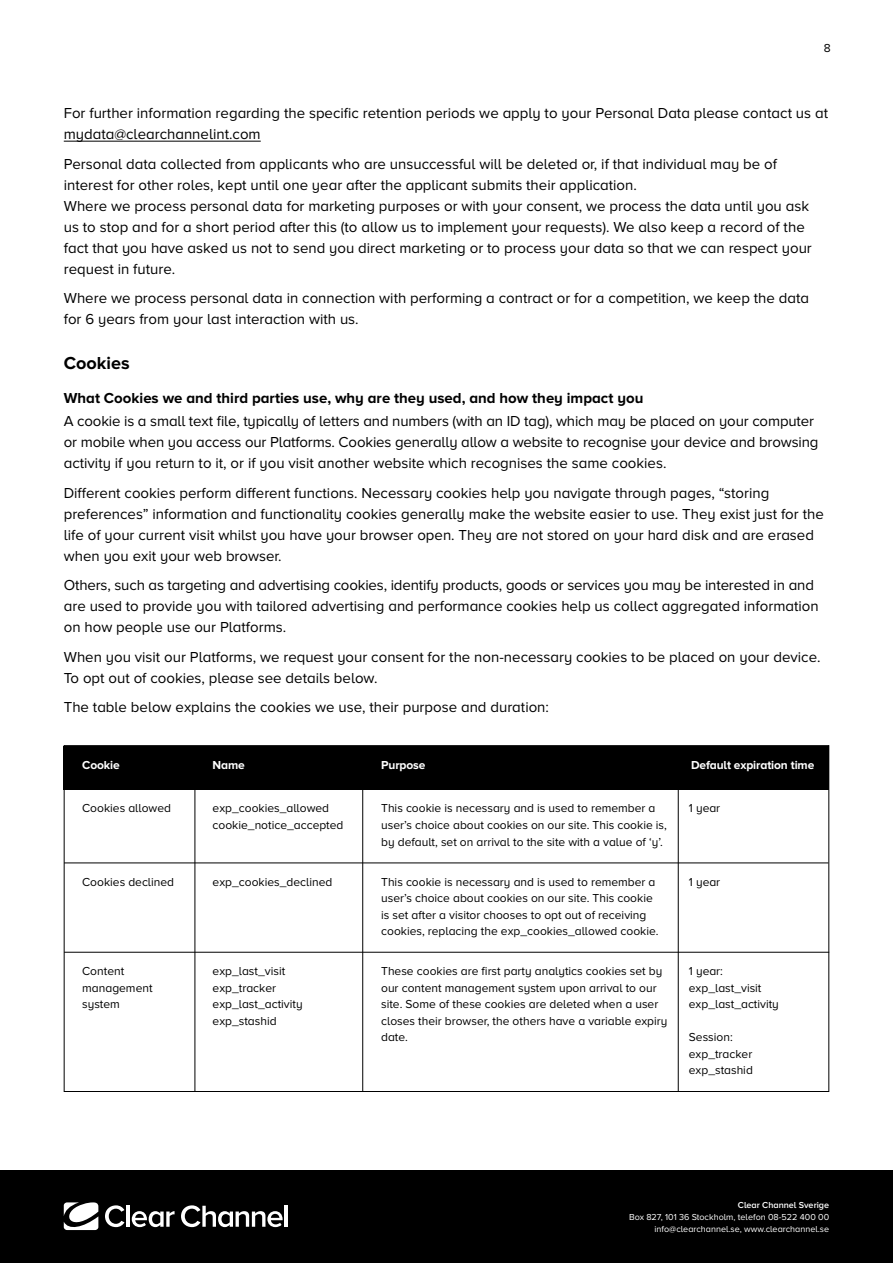
<style>
.page{position:relative;width:893px;height:1263px;background:#fff}
.page>*{position:absolute;margin:0;border:0;box-sizing:border-box;transform-origin:0 0}
.t1{font:700 18px "Proxima Nova A";color:#000}
.t2{font:15px/21px "Proxima Nova A";color:#000}
.t3{font:700 15px "Proxima Nova A";color:#000}
.t4{font:12px/16.5px "Proxima Nova A";color:#000}
.t5{font:700 12px "Proxima Nova A";letter-spacing:-.01em;color:#fff}
.t6{font:9px/12px "Proxima Nova A";color:#fff;text-align:right}
.t7{font:600 9px "Proxima Nova A";color:#fff}
</style>
<div class="page">
<div style="left:0;top:1170px;width:893px;height:93px;background:#000"></div>
<svg style="left:105px;top:1205px;width:19px;height:22px"></svg>
<hr style="left:127px;top:1206px;width:3px;height:21px;background:#fff">
<svg style="left:132px;top:1211px;width:43px;height:16px"></svg>
<svg style="left:181px;top:1205px;width:102px;height:22px"></svg>
<hr style="left:285px;top:1206px;width:3px;height:21px;background:#fff">
<svg style="left:64px;top:1202px;width:34px;height:28px"></svg>
<hr style="left:64px;top:141px;width:197px;height:1px;background:#000">
<div style="left:64px;top:746px;width:765px;height:43px;background:#000"></div>
<hr style="left:64px;top:862px;width:764px;height:1px;background:#000">
<hr style="left:64px;top:952px;width:765px;height:1px;background:#000">
<hr style="left:195px;top:789px;width:1px;height:302px;background:#000">
<hr style="left:362px;top:789px;width:1px;height:302px;background:#000">
<hr style="left:678px;top:789px;width:1px;height:302px;background:#000">
<p class="t4" style="left:824px;top:40px;width:8px">8</p>
<p class="t2" style="left:64px;top:102px;width:766px">For further information regarding the specific retention periods we apply to your Personal Data please contact us at mydata@clearchannelint.com</p>
<p class="t2" style="left:64px;top:153px;width:750px">Personal data collected from applicants who are unsuccessful will be deleted or, if that individual may be of interest for other roles, kept until one year after the applicant submits their application.<br>Where we process personal data for marketing purposes or with your consent, we process the data until you ask us to stop and for a short period after this (to allow us to implement your requests). We also keep a record of the fact that you have asked us not to send you direct marketing or to process your data so that we can respect your request in future.</p>
<p class="t2" style="left:64px;top:287px;width:747px">Where we process personal data in connection with performing a contract or for a competition, we keep the data for 6 years from your last interaction with us.</p>
<p class="t1" style="left:64px;top:353px;width:67px">Cookies</p>
<p class="t3" style="left:64px;top:390px;width:581px">What Cookies we and third parties use, why are they used, and how they impact you</p>
<p class="t2" style="left:64px;top:411px;width:756px">A cookie is a small text file, typically of letters and numbers (with an ID tag), which may be placed on your computer or mobile when you access our Platforms. Cookies generally allow a website to recognise your device and browsing activity if you return to it, or if you visit another website which recognises the same cookies.</p>
<p class="t2" style="left:64px;top:482px;width:761px">Different cookies perform different functions. Necessary cookies help you navigate through pages, “storing preferences” information and functionality cookies generally make the website easier to use. They exist just for the life of your current visit whilst you have your browser open. They are not stored on your hard disk and are erased when you exit your web browser.</p>
<p class="t2" style="left:64px;top:575px;width:756px">Others, such as targeting and advertising cookies, identify products, goods or services you may be interested in and are used to provide you with tailored advertising and performance cookies help us collect aggregated information on how people use our Platforms.</p>
<p class="t2" style="left:64px;top:646px;width:758px">When you visit our Platforms, we request your consent for the non-necessary cookies to be placed on your device.<br>To opt out of cookies, please see details below.</p>
<p class="t2" style="left:64px;top:697px;width:487px">The table below explains the cookies we use, their purpose and duration:</p>
<p class="t5" style="left:82px;top:758px;width:39px">Cookie</p>
<p class="t5" style="left:213px;top:758px;width:34px">Name</p>
<p class="t5" style="left:381px;top:758px;width:46px">Purpose</p>
<p class="t5" style="left:691px;top:758px;width:125px">Default expiration time</p>
<p class="t4" style="left:82px;top:800px;width:90px">Cookies allowed</p>
<p class="t4" style="left:82px;top:873px;width:93px">Cookies declined</p>
<p class="t4" style="left:82px;top:963px;width:72px">Content management system</p>
<p class="t4" style="left:213px;top:800px;width:132px">exp_cookies_allowed cookie_notice_accepted</p>
<p class="t4" style="left:213px;top:873px;width:121px">exp_cookies_declined</p>
<p class="t4" style="left:213px;top:963px;width:92px">exp_last_visit exp_tracker exp_last_activity exp_stashid</p>
<p class="t4" style="left:381px;top:800px;width:287px">This cookie is necessary and is used to remember a user’s choice about cookies on our site. This cookie is, by default, set on arrival to the site with a value of ‘y’.</p>
<p class="t4" style="left:381px;top:873px;width:279px">This cookie is necessary and is used to remember a user’s choice about cookies on our site. This cookie is set after a visitor chooses to opt out of receiving cookies, replacing the exp_cookies_allowed cookie.</p>
<p class="t4" style="left:381px;top:963px;width:288px">These cookies are first party analytics cookies set by our content management system upon arrival to our site. Some of these cookies are deleted when a user closes their browser, the others have a variable expiry date.</p>
<p class="t4" style="left:689px;top:800px;width:33px">1 year</p>
<p class="t4" style="left:689px;top:873px;width:33px">1 year</p>
<p class="t4" style="left:689px;top:963px;width:92px">1 year: exp_last_visit exp_last_activity</p>
<p class="t4" style="left:689px;top:1029px;width:66px">Session: exp_tracker exp_stashid</p>
<p class="t7" style="left:738px;top:1199px;width:93px">Clear Channel Sverige</p>
<p class="t6" style="left:629px;top:1210px;width:201px">Box 827, 101 36 Stockholm, telefon 08-522 400 00 info@clearchannel.se, www.clearchannel.se</p>
</div>
